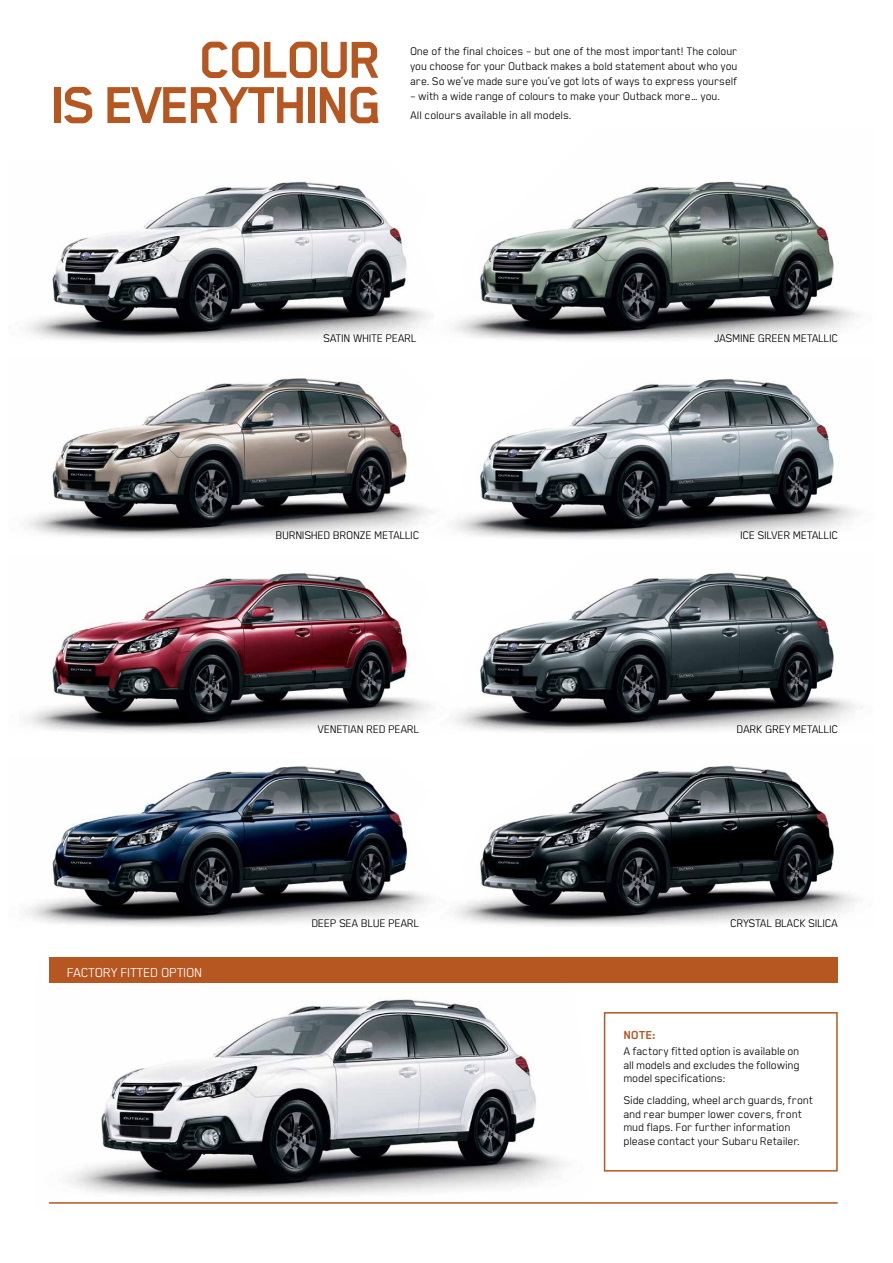
<style>
.page{position:relative;width:893px;height:1263px;background:#fff}
.page>*{position:absolute;margin:0;border:0;box-sizing:border-box;transform-origin:0 0}
.t1{font:700 60px/45.3px "Subaru";letter-spacing:-.055em;color:#b65721;text-align:right}
.t2{font:15px "Subaru";color:#fff}
.t3{font:700 13.5px "Subaru";color:#b65721}
.t4{font:12.75px/13.5px "Subaru";letter-spacing:-.015em;color:#000;text-align:justify}
</style>
<div class="page">
<img style="left:27px;top:181px;width:404px;height:161px">
<img style="left:454px;top:180px;width:404px;height:161px">
<img style="left:451px;top:379px;width:407px;height:160px">
<img style="left:454px;top:572px;width:402px;height:161px">
<img style="left:454px;top:765px;width:402px;height:161px">
<img style="left:48px;top:982px;width:544px;height:222px">
<img style="left:26px;top:573px;width:404px;height:160px">
<img style="left:26px;top:766px;width:403px;height:160px">
<div style="left:604px;top:1012px;width:234px;height:159px;border:2px solid #b65721"></div>
<div style="left:49px;top:957px;width:789px;height:25px;background:#b65721"></div>
<hr style="left:49px;top:1202px;width:789px;height:2px;background:#b65721">
<img style="left:27px;top:378px;width:404px;height:160px">
<h1 class="t1" style="left:51px;top:36px;width:334px">COLOUR<br>IS EVERYTHING</h1>
<p class="t4" style="left:410px;top:43px;width:329px;line-height:15px">One of the final choices – but one of the most important! The colour you choose for your Outback makes a bold statement about who you are. So we’ve made sure you’ve got lots of ways to express yourself</p>
<p class="t4" style="left:410px;top:86px;width:312px;line-height:19.2px">– with a wide range of colours to make your Outback more… you.<br>All colours available in all models.</p>
<p class="t4" style="left:324px;top:331px;width:7px">SATIN</p>
<p class="t4" style="left:353px;top:331px;width:7px">WHITE</p>
<p class="t4" style="left:386px;top:331px;width:14px">PEARL</p>
<p class="t2" style="left:67px;top:965px;width:9px">FACTORY</p>
<p class="t2" style="left:121px;top:965px;width:7px">FITTED</p>
<p class="t2" style="left:162px;top:965px;width:23px">OPTION</p>
<p class="t4" style="left:276px;top:528px;width:7px">BURNISHED</p>
<p class="t4" style="left:333px;top:528px;width:8px">BRON</p>
<p class="t4" style="left:360px;top:528px;width:21px">ZE METALLIC</p>
<p class="t4" style="left:318px;top:722px;width:7px">VENETIAN</p>
<p class="t4" style="left:366px;top:722px;width:7px">RED</p>
<p class="t4" style="left:388px;top:722px;width:14px">PEARL</p>
<p class="t4" style="left:312px;top:916px;width:57px">DEEP SEA BLUE</p>
<p class="t4" style="left:388px;top:916px;width:14px">PEARL</p>
<p class="t4" style="left:714px;top:331px;width:13px">JASMINE</p>
<p class="t4" style="left:758px;top:331px;width:14px">GREEN</p>
<p class="t4" style="left:793px;top:331px;width:7px">METALLIC</p>
<p class="t4" style="left:740px;top:528px;width:24px">ICE SILVER</p>
<p class="t4" style="left:793px;top:528px;width:7px">METALLIC</p>
<p class="t4" style="left:737px;top:722px;width:63px">DARK GREY METALLIC</p>
<p class="t4" style="left:730px;top:916px;width:7px">CRYSTAL</p>
<p class="t4" style="left:775px;top:916px;width:7px">BLAC</p>
<p class="t4" style="left:800px;top:916px;width:15px">K SILICA</p>
<p class="t3" style="left:624px;top:1027px;width:34px">Note:</p>
<p class="t4" style="left:624px;top:1044px;width:178px">A factory fitted option is available on all models and excludes the following model specifications:</p>
<p class="t4" style="left:624px;top:1093px;width:191px;text-align:left">Side cladding, wheel arch guards, front and rear bumper lower covers, front mud flaps. For further information please contact your Subaru Retailer.</p>
</div>
